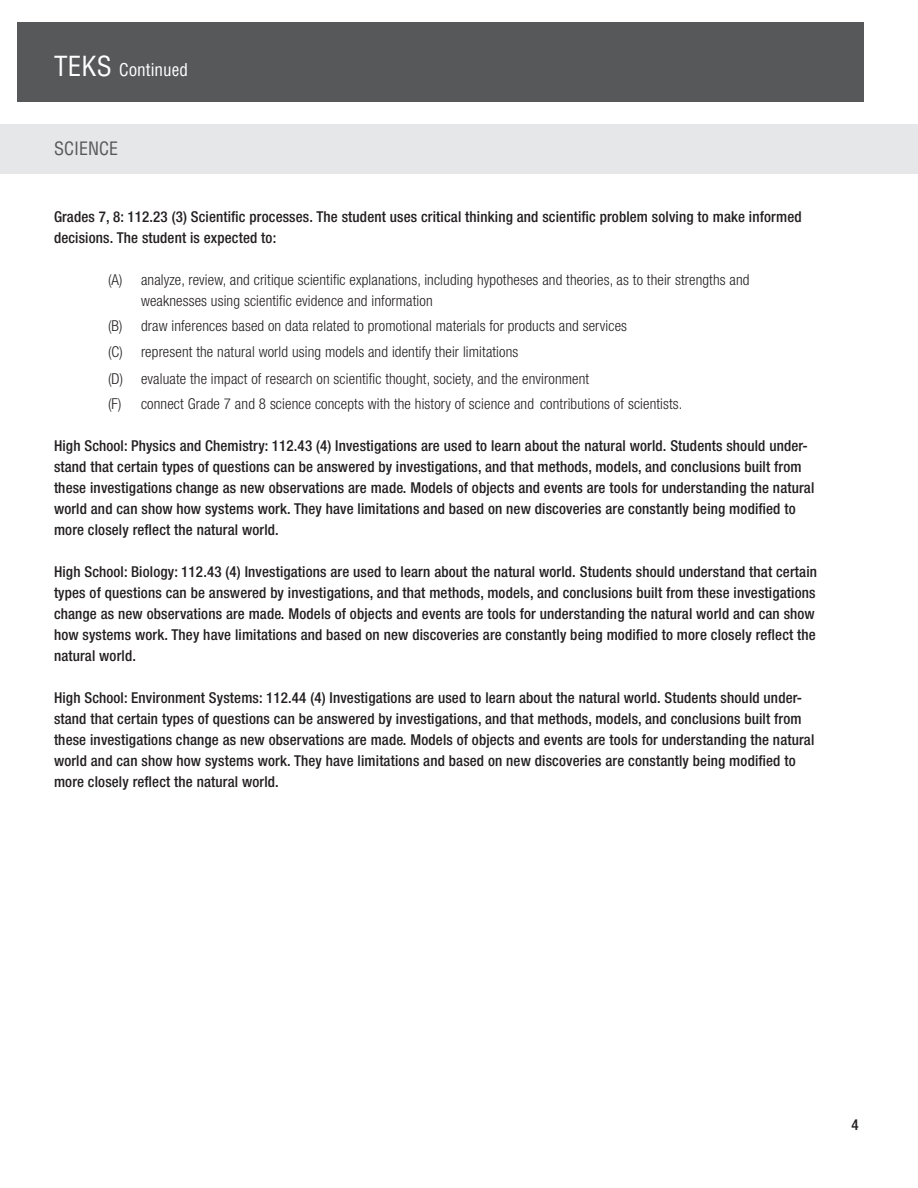
<style>
.page{position:relative;width:918px;height:1188px;background:#fff}
.page>*{position:absolute;margin:0;border:0;box-sizing:border-box;transform-origin:0 0}
.t1{font:condensed 18px "Helvetica";color:#57585a}
.t2{font:condensed 17.25px "Helvetica";color:#fff}
.t3{font:500 condensed 15px/21px "Helvetica Neue LT Std";letter-spacing:.01em;color:#231f20}
.t4{font:300 condensed 15px/21px "Helvetica Neue LT Std";letter-spacing:.01em;color:#231f20}
.s1{font-size:27px}
</style>
<div class="page">
<div style="left:18px;top:22px;width:846px;height:79px;background:#57585a"></div>
<div style="left:0;top:124px;width:918px;height:49px;background:#e6e7e9"></div>
<p class="t2" style="left:54px;top:59px;width:136px"><span class="s1">TEKS</span> Continued</p>
<p class="t1" style="left:54px;top:137px;width:66px">SCIENCE</p>
<p class="t3" style="left:54px;top:206px;width:749px">Grades 7, 8: 112.23 (3) Scientific processes. The student uses critical thinking and scientific problem solving to make informed decisions. The student is expected to:</p>
<p class="t4" style="left:141px;top:269px;width:610px;text-indent:-33px">(A) analyze, review, and critique scientific explanations, including hypotheses and theories, as to their strengths and weaknesses using scientific evidence and information</p>
<p class="t4" style="left:108px;top:315px;width:521px">(B) draw inferences based on data related to promotional materials for products and services</p>
<p class="t4" style="left:108px;top:341px;width:412px">(C) represent the natural world using models and identify their limitations</p>
<p class="t4" style="left:108px;top:368px;width:483px">(D) evaluate the impact of research on scientific thought, society, and the environment</p>
<p class="t4" style="left:108px;top:393px;width:576px">(F) connect Grade 7 and 8 science concepts with the history of science and contributions of scientists.</p>
<p class="t3" style="left:54px;top:435px;width:762px">High School: Physics and Chemistry: 112.43 (4) Investigations are used to learn about the natural world. Students should under&shy;stand that certain types of questions can be answered by investigations, and that methods, models, and conclusions built from these investigations change as new observations are made. Models of objects and events are tools for understanding the natural world and can show how systems work. They have limitations and based on new discoveries are constantly being modified to more closely reflect the natural world.</p>
<p class="t3" style="left:54px;top:561px;width:765px">High School: Biology: 112.43 (4) Investigations are used to learn about the natural world. Students should understand that certain types of questions can be answered by investigations, and that methods, models, and conclusions built from these investigations change as new observations are made. Models of objects and events are tools for understanding the natural world and can show how systems work. They have limitations and based on new discoveries are constantly being modified to more closely reflect the natural world.</p>
<p class="t3" style="left:54px;top:687px;width:762px">High School: Environment Systems: 112.44 (4) Investigations are used to learn about the natural world. Students should under&shy;stand that certain types of questions can be answered by investigations, and that methods, models, and conclusions built from these investigations change as new observations are made. Models of objects and events are tools for understanding the natural world and can show how systems work. They have limitations and based on new discoveries are constantly being modified to more closely reflect the natural world.</p>
<p class="t3" style="left:852px;top:1114px;width:9px">4</p>
</div>
